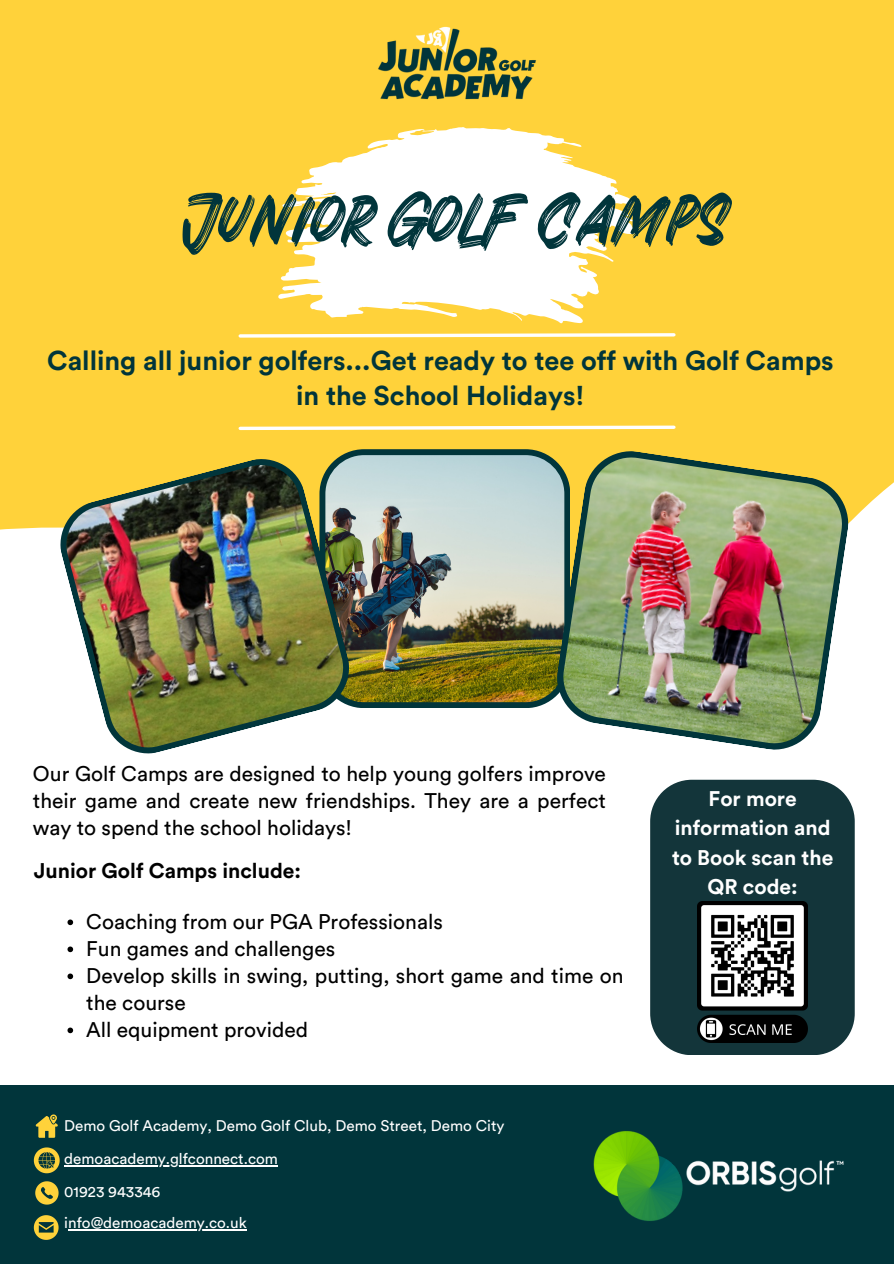
<style>
.page{position:relative;width:894px;height:1264px;background:#fff}
.page>*{position:absolute;margin:0;border:0;box-sizing:border-box;transform-origin:0 0}
.t1{font:97.5px "Black Ravens";color:#01353b}
.t2{font:700 27px/34.8px "Circular Std";color:#01353b;text-align:center}
.t3{font:21px/27px "Circular Std";color:#000;text-align:justify}
.t4{font:700 21px/29.2px "Circular Std";color:#fff;text-align:center}
.t5{font:700 21px "Circular Std";color:#000}
.t6{font:15.3px "Circular Std";color:#fff}
</style>
<div class="page">
<div style="left:0;top:0;width:893px;height:1263px;background:#ffd23a"></div>
<div style="left:0;top:483px;width:893px;height:602px;background:#fff"></div>
<img style="left:344px;top:449px;width:209px;height:259px">
<div style="left:0;top:1085px;width:893px;height:178px;background:#01353b"></div>
<svg style="left:35px;top:1181px;width:24px;height:23px"></svg>
<svg style="left:34px;top:1215px;width:25px;height:24px"></svg>
<svg style="left:36px;top:1114px;width:22px;height:23px"></svg>
<svg style="left:34px;top:1147px;width:26px;height:26px"></svg>
<hr style="left:68px;top:1229px;width:179px;height:1px;background:#fff">
<hr style="left:64px;top:1165px;width:214px;height:1px;background:#fff">
<svg style="left:238px;top:333px;width:438px;height:5px"></svg>
<svg style="left:278px;top:127px;width:357px;height:196px;fill:#fff"></svg>
<svg style="left:238px;top:425px;width:438px;height:6px"></svg>
<img style="left:553px;top:451px;width:298px;height:302px">
<div style="left:650px;top:779px;width:204px;height:276px;background:#13353a"></div>
<img style="left:697px;top:901px;width:109px;height:141px">
<img style="left:56px;top:454px;width:298px;height:304px">
<img style="left:593px;top:1131px;width:251px;height:90px">
<svg style="left:67px;top:919px;width:6px;height:6px"></svg>
<svg style="left:67px;top:946px;width:6px;height:6px"></svg>
<svg style="left:67px;top:973px;width:6px;height:6px"></svg>
<svg style="left:67px;top:1027px;width:6px;height:6px"></svg>
<img style="left:378px;top:26px;width:158px;height:74px">
<p class="t1" style="left:182px;top:169px;width:546px">Junior Golf Camps</p>
<p class="t2" style="left:47px;top:344px;width:787px">Calling all junior golfers...Get ready to tee off with Golf Camps in the School Holidays!</p>
<p class="t3" style="left:33px;top:761px;width:574px">Our Golf Camps are designed to help young golfers improve their game and create new friendships. They are a perfect way to spend the school holidays!</p>
<p class="t5" style="left:34px;top:861px;width:269px">Junior Golf Camps include:</p>
<p class="t3" style="left:86px;top:908px;width:358px">Coaching from our PGA Professionals</p>
<p class="t3" style="left:86px;top:935px;width:250px">Fun games and challenges</p>
<p class="t3" style="left:86px;top:962px;width:538px">Develop skills in swing, putting, short game and time on the course</p>
<p class="t3" style="left:86px;top:1016px;width:223px">All equipment provided</p>
<p class="t6" style="left:64px;top:1118px;width:441px">Demo Golf Academy, Demo Golf Club, Demo Street, Demo City</p>
<p class="t6" style="left:64px;top:1151px;width:215px">demoacademy.glfconnect.com</p>
<p class="t6" style="left:64px;top:1184px;width:98px">01923 943346</p>
<p class="t6" style="left:64px;top:1215px;width:184px">info@demoacademy.co.uk</p>
<p class="t4" style="left:671px;top:784px;width:163px">For more information and to Book scan the<br>QR code:</p>
</div>
